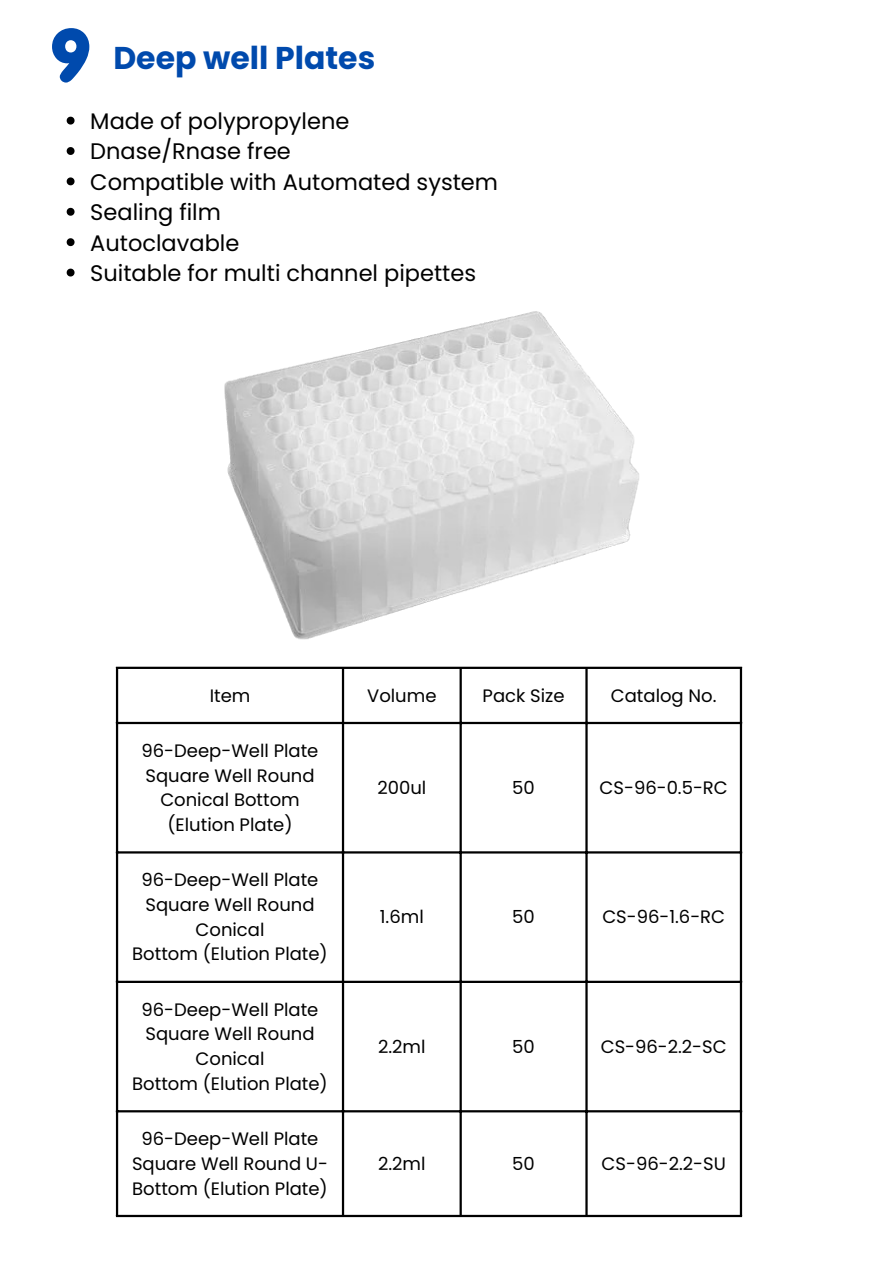
<style>
.page{position:relative;width:894px;height:1264px;background:#fff}
.page>*{position:absolute;margin:0;border:0;box-sizing:border-box;transform-origin:0 0}
.t1{font:700 31.5px "Poppins";color:#004aad}
.t2{font:22.5px "Poppins";color:#000}
.t3{font:18px/24.8px "Poppins";color:#000;text-align:center}
</style>
<div class="page">
<img style="left:224px;top:311px;width:415px;height:329px">
<hr style="left:116px;top:669px;width:2px;height:545px;background:#000">
<hr style="left:342px;top:669px;width:2px;height:545px;background:#000">
<hr style="left:459px;top:669px;width:2px;height:545px;background:#000">
<hr style="left:585px;top:669px;width:2px;height:545px;background:#000">
<hr style="left:739px;top:669px;width:2px;height:545px;background:#000">
<hr style="left:116px;top:666px;width:625px;height:3px;background:#000">
<hr style="left:116px;top:722px;width:625px;height:2px;background:#000">
<hr style="left:116px;top:851px;width:625px;height:2px;background:#000">
<hr style="left:116px;top:980px;width:625px;height:3px;background:#000">
<hr style="left:116px;top:1110px;width:625px;height:2px;background:#000">
<hr style="left:116px;top:1214px;width:625px;height:3px;background:#000">
<svg style="left:52px;top:28px;width:37px;height:54px"></svg>
<svg style="left:67px;top:117px;width:7px;height:7px"></svg>
<svg style="left:67px;top:147px;width:7px;height:8px"></svg>
<svg style="left:67px;top:177px;width:7px;height:8px"></svg>
<svg style="left:67px;top:208px;width:7px;height:8px"></svg>
<svg style="left:67px;top:238px;width:7px;height:8px"></svg>
<svg style="left:67px;top:268px;width:7px;height:8px"></svg>
<p class="t1" style="left:113px;top:36px;width:263px">Deep well Plates</p>
<p class="t2" style="left:90px;top:105px;width:260px">Made of polypropylene</p>
<p class="t2" style="left:90px;top:136px;width:202px">Dnase/Rnase free</p>
<p class="t2" style="left:90px;top:166px;width:409px">Compatible with Automated system</p>
<p class="t2" style="left:90px;top:196px;width:132px">Sealing film</p>
<p class="t2" style="left:90px;top:227px;width:150px">Autoclavable</p>
<p class="t2" style="left:90px;top:257px;width:387px">Suitable for multi channel pipettes</p>
<p class="t3" style="left:210px;top:683px;width:42px">Item</p>
<p class="t3" style="left:367px;top:683px;width:71px">Volume</p>
<p class="t3" style="left:482px;top:683px;width:83px">Pack Size</p>
<p class="t3" style="left:610px;top:683px;width:107px">Catalog No.</p>
<p class="t3" style="left:141px;top:738px;width:178px">96-Deep-Well Plate<br>Square Well Round<br>Conical Bottom (Elution Plate)</p>
<p class="t3" style="left:377px;top:775px;width:50px">200ul</p>
<p class="t3" style="left:512px;top:775px;width:24px">50</p>
<p class="t3" style="left:599px;top:775px;width:130px">CS-96-0.5-RC</p>
<p class="t3" style="left:132px;top:867px;width:197px">96-Deep-Well Plate<br>Square Well Round<br>Conical<br>Bottom (Elution Plate)</p>
<p class="t3" style="left:132px;top:996px;width:197px">96-Deep-Well Plate<br>Square Well Round<br>Conical<br>Bottom (Elution Plate)</p>
<p class="t3" style="left:132px;top:1126px;width:197px">96-Deep-Well Plate<br>Square Well Round U-<br>Bottom (Elution Plate)</p>
<p class="t3" style="left:380px;top:904px;width:45px">1.6ml</p>
<p class="t3" style="left:512px;top:904px;width:24px">50</p>
<p class="t3" style="left:602px;top:904px;width:124px">CS-96-1.6-RC</p>
<p class="t3" style="left:378px;top:1034px;width:49px">2.2ml</p>
<p class="t3" style="left:512px;top:1034px;width:24px">50</p>
<p class="t3" style="left:600px;top:1034px;width:127px">CS-96-2.2-SC</p>
<p class="t3" style="left:378px;top:1151px;width:49px">2.2ml</p>
<p class="t3" style="left:512px;top:1151px;width:24px">50</p>
<p class="t3" style="left:601px;top:1151px;width:126px">CS-96-2.2-SU</p>
</div>
